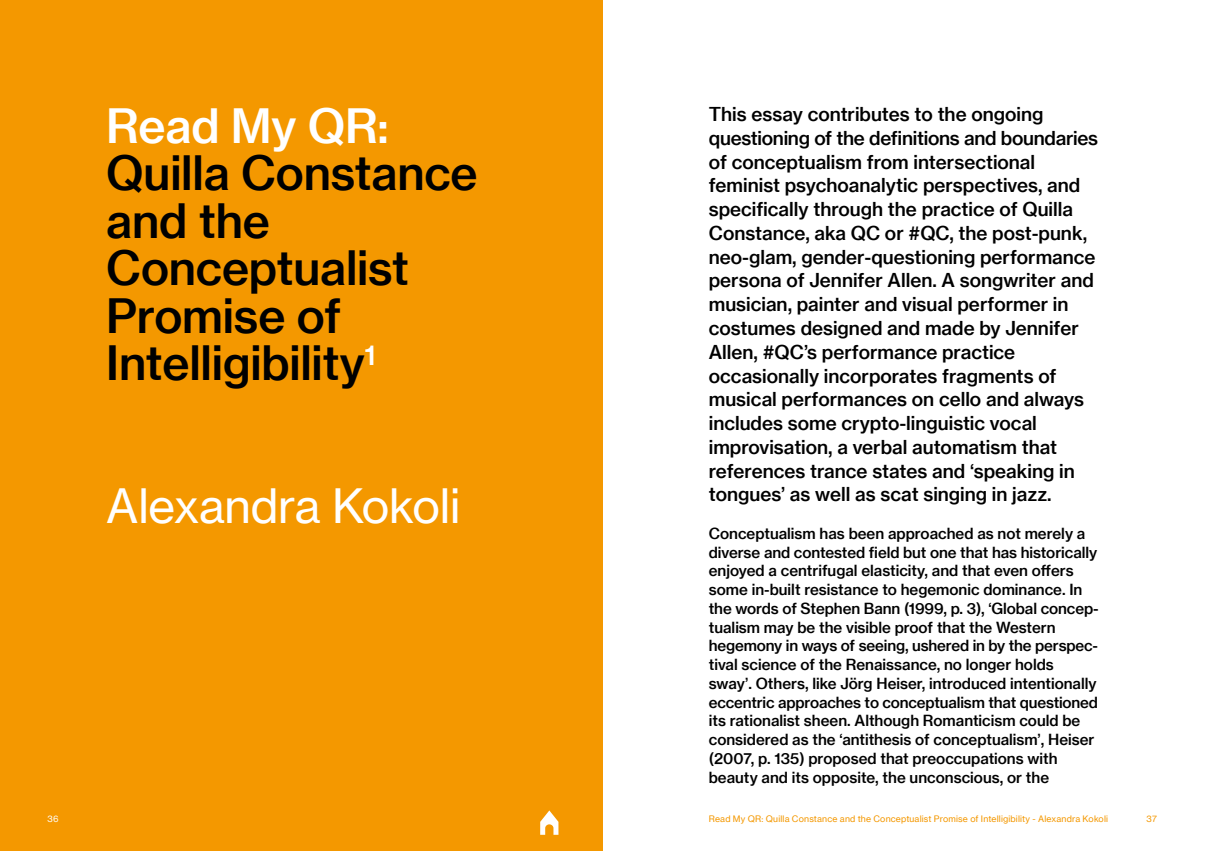
<style>
.page{position:relative;width:1205px;height:851px;background:#fff}
.page>*{position:absolute;margin:0;border:0;box-sizing:border-box;transform-origin:0 0}
.t1{font:46.25px/47.5px "N Haas Grotesk TX Pro 65 Md";letter-spacing:-.005em;color:#000}
.t2{font:46.25px "N Haas Grotesk TX Pro 55 Rg";letter-spacing:-.005em;color:#fff}
.t3{font:46.25px "N Haas Grotesk TX Pro 65 Md";letter-spacing:-.005em;color:#fff}
.t4{font:18.75px/23.8px "N Haas Grotesk TX Pro 65 Md";color:#000}
.t5{font:15px/18.8px "N Haas Grotesk TX Pro 65 Md";color:#000}
.t6{font:8.75px "N Haas Grotesk TX Pro 55 Rg";letter-spacing:.02em;color:#f49800}
.t7{font:8.75px "N Haas Grotesk TX Pro 55 Rg";color:#fff}
</style>
<div class="page">
<div style="left:0;top:0;width:602px;height:850px;background:#f49800"></div>
<svg style="left:540px;top:810px;width:18px;height:24px"></svg>
<h1 class="t3" style="left:106px;top:97px;width:284px">Read My QR:</h1>
<h1 class="t1" style="left:106px;top:149px;width:373px">Quilla Constance and the<br>Conceptualist<br>Promise of<br>Intelligibility<sup>1</sup></h1>
<h1 class="t2" style="left:106px;top:477px;width:355px">Alexandra Kokoli</h1>
<p class="t4" style="left:709px;top:102px;width:391px">This essay contributes to the ongoing questioning of the definitions and boundaries of conceptualism from intersectional feminist psychoanalytic perspectives, and specifically through the practice of Quilla Constance, aka QC or #QC, the post-punk, neo-glam, gender-questioning performance persona of Jennifer Allen. A songwriter and musician, painter and visual performer in costumes designed and made by Jennifer Allen, #QC’s performance practice occasionally incorporates fragments of musical performances on cello and always includes some crypto-linguistic vocal improvisation, a verbal automatism that references trance states and ‘speaking in tongues’ as well as scat singing in jazz.</p>
<p class="t5" style="left:709px;top:524px;width:391px">Conceptualism has been approached as not merely a diverse and contested field but one that has historically enjoyed a centrifugal elasticity, and that even offers some in-built resistance to hegemonic dominance. In the words of Stephen Bann (1999, p. 3), ‘Global concep&shy;tualism may be the visible proof that the Western hegemony in ways of seeing, ushered in by the perspec&shy;tival science of the Renaissance, no longer holds sway’. Others, like Jörg Heiser, introduced intentionally eccentric approaches to conceptualism that questioned its rationalist sheen. Although Romanticism could be considered as the ‘antithesis of conceptualism’, Heiser (2007, p. 135) proposed that preoccupations with beauty and its opposite, the unconscious, or the</p>
<p class="t7" style="left:48px;top:813px;width:13px">36</p>
<p class="t6" style="left:709px;top:813px;width:401px">Read My QR: Quilla Constance and the Conceptualist Promise of Intelligibility - Alexandra Kokoli</p>
<p class="t6" style="left:1146px;top:813px;width:12px">37</p>
</div>
